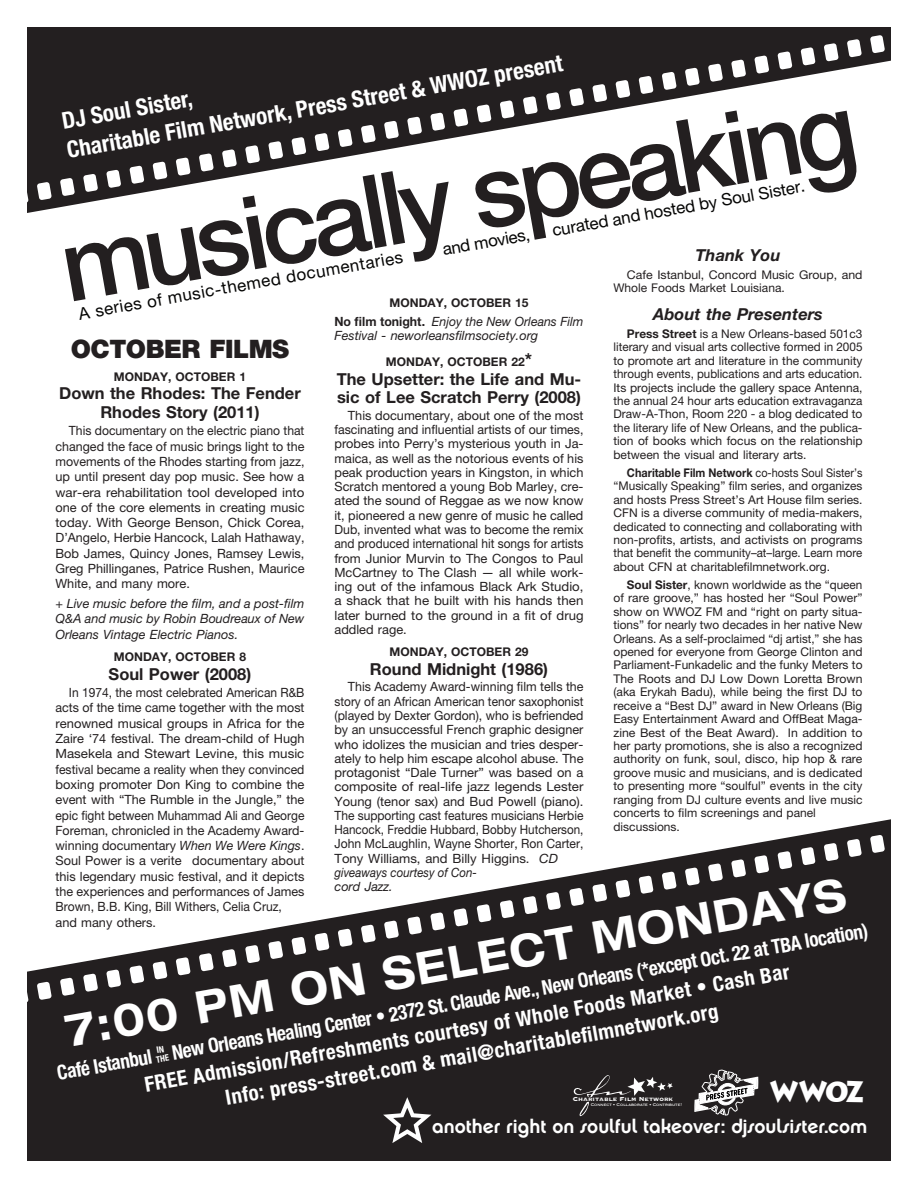
<style>
.page{position:relative;width:918px;height:1188px;background:#fff}
.page>*{position:absolute;margin:0;border:0;box-sizing:border-box;transform-origin:0 0}
.t1{font:500 101.85px "Helvetica Neue LT Pro";color:#231f20}
.t2{font:700 expanded 45px "Helvetica Neue LT Pro";color:#fff;scale:.87 1}
.t3{font:28.65px "Lithograph";color:#fff;scale:.92 1}
.t4{font:900 25.5px "Helvetica Neue LT Pro";letter-spacing:-.02em;color:#231f20}
.t5{font:700 condensed 23.1px/30px "Helvetica Neue LT Pro";color:#fff}
.t6{font:700 condensed 21px/27px "Helvetica Neue LT Pro";color:#fff;text-align:center}
.t7{font:700 condensed 20.25px "Helvetica Neue LT Pro";color:#fff;scale:.95 1}
.t8{font:19.05px "Chalet New York Nineteen Seventy";color:#fff}
.t9{font:16.95px "Helvetica Neue LT Pro";color:#050504}
.t10{font:700 16.5px/18.5px "Helvetica Neue LT Pro";color:#231f20;text-align:center}
.t11{font:italic 700 16.5px "Helvetica Neue LT Pro";color:#231f20}
.t12{font:12.75px/14.2px "Helvetica Neue LT Pro";color:#231f20;text-align:justify}
.t13{font:12.75px/15.3px "Helvetica Neue LT Pro";color:#231f20;scale:.94 1}
.t14{font:12.75px/15.3px "Helvetica Neue LT Pro";color:#231f20;text-align:justify;scale:.95 1}
.t15{font:italic 12.75px/15.3px "Helvetica Neue LT Pro";color:#231f20;text-align:justify}
.t16{font:12px/13.5px "Helvetica Neue LT Pro";color:#231f20}
.t17{font:12px/13.5px "Helvetica Neue LT Pro";color:#231f20;text-align:justify;scale:.91 1}
.t18{font:700 12px "Helvetica Neue LT Pro";color:#231f20}
.t19{font:7.5px "Copperplate Thirty Three BC";letter-spacing:-.005em;color:#fff}
.t20{font:3.75px "Copperplate Thirty One AB";color:#fff}
.s1{font-size:108px}
.s2{font-weight:700}
.s3{font-weight:700;font-style:normal}
.s4{font-size:18px}
.s5{font-style:italic}
</style>
<div class="page">
<svg style="left:27px;top:27px;width:864px;height:185px;fill:#231f20"></svg>
<div style="left:27px;top:819px;width:864px;height:342px;background:#231f20"></div>
<svg style="left:27px;top:827px;width:864px;height:185px;fill:#231f20"></svg>
<svg style="left:383px;top:1097px;width:48px;height:46px"></svg>
<svg style="left:694px;top:1067px;width:64px;height:49px"></svg>
<svg style="left:572px;top:1074px;width:102px;height:42px;background:#353132"></svg>
<svg style="left:156px;top:1046px;width:13px;height:17px"></svg>
<h3 class="t5" style="left:59px;top:106px;width:505px;rotate:-10deg">DJ Soul Sister,<br>Charitable Film Network, Press Street &amp; WWOZ present</h3>
<h1 class="t1" style="left:51px;top:207px;width:807px;rotate:-10deg">musically speakin<span class="s1">g</span></h1>
<h3 class="t9" style="left:551px;top:220px;width:258px;rotate:-10deg">curated and hosted by Soul Sister.</h3>
<h3 class="t9" style="left:441px;top:240px;width:90px;rotate:-10deg">and movies,</h3>
<h3 class="t11" style="left:696px;top:245px;width:86px">Thank You</h3>
<p class="t16" style="left:613px;top:268px;width:251px;text-indent:14px">Cafe Istanbul, Concord Music Group, and<br>Whole Foods Market Louisiana.</p>
<h3 class="t11" style="left:653px;top:304px;width:171px">About the Presenters</h3>
<p class="t16" style="left:613px;top:327px;width:251px;text-align:justify;text-indent:14px"><span class="s2">Press Street</span> is a New Orleans-based 501c3 literary and visual arts collective formed in 2005 to promote art and literature in the community through events, publications and arts education.<br>Its projects include the gallery space Antenna, the annual 24 hour arts education extravaganza Draw-A-Thon, Room 220 - a blog dedicated to the literary life of New Orleans, and the publica&shy;tion of books which focus on the relationship between the visual and literary arts.</p>
<p class="t17" style="left:613px;top:466px;width:275px;text-indent:14px"><span class="s2">Charitable Film Network</span> co-hosts Soul Sister’s “Musically Speaking” film series, and organizes and hosts Press Street’s Art House film series.<br>CFN is a diverse community of media-makers, dedicated to connecting and collaborating with non-profits, artists, and activists on programs that benefit the community–at–large. Learn more about CFN at charitablefilmnetwork.org.</p>
<p class="t16" style="left:613px;top:578px;width:251px;text-indent:14px"><span class="s2">Soul Sister</span>, known worldwide as the “queen of rare groove,” has hosted her “Soul Power” show on WWOZ FM and “right on party situa&shy;tions” for nearly two decades in her native New Orleans. As a self-proclaimed “dj artist,” she has opened for everyone from George Clinton and Parliament-Funkadelic and the funky Meters to The Roots and DJ Low Down Loretta Brown (aka Erykah Badu), while being the first DJ to receive a “Best DJ” award in New Orleans (Big Easy Entertainment Award and OffBeat Maga&shy;zine Best of the Beat Award). In addition to her party promotions, she is also a recognized authority on funk, soul, disco, hip hop &amp; rare groove music and musicians, and is dedicated to presenting more “soulful” events in the city ranging from DJ culture events and live music concerts to film screenings and panel discussions.</p>
<h3 class="t9" style="left:77px;top:304px;width:330px;rotate:-10deg">A series of music-themed documentaries</h3>
<p class="t18" style="left:390px;top:295px;width:140px">MONDAY, OCTOBER 15</p>
<p class="t15" style="left:334px;top:314px;width:250px;line-height:14.2px"><span class="s3">No film tonight.</span> Enjoy the New Orleans Film<br>Festival - neworleansfilmsociety.org</p>
<p class="t18" style="left:386px;top:355px;width:148px">MONDAY, OCTOBER 22<span class="s4">*</span></p>
<h3 class="t10" style="left:337px;top:369px;width:246px;text-align:left">The Upsetter: the Life and Mu&shy;sic of Lee Scratch Perry (2008)</h3>
<p class="t12" style="left:334px;top:408px;width:251px;text-indent:14px">This documentary, about one of the most fascinating and influential artists of our times, probes into Perry’s mysterious youth in Ja&shy;maica, as well as the notorious events of his peak production years in Kingston, in which Scratch mentored a young Bob Marley, cre&shy;ated the sound of Reggae as we now know it, pioneered a new genre of music he called Dub, invented what was to become the remix and produced international hit songs for artists from Junior Murvin to The Congos to Paul McCartney to The Clash — all while work&shy;ing out of the infamous Black Ark Studio, a shack that he built with his hands then later burned to the ground in a fit of drug addled rage.</p>
<p class="t18" style="left:390px;top:645px;width:140px">MONDAY, OCTOBER 29</p>
<h3 class="t10" style="left:370px;top:659px;width:180px">Round Midnight (1986)</h3>
<p class="t12" style="left:334px;top:680px;width:251px;text-align:left;text-indent:14px">This Academy Award-winning film tells the story of an African American tenor saxophonist (played by Dexter Gordon), who is befriended by an unsuccessful French graphic designer who idolizes the musician and tries desper&shy;ately to help him escape alcohol abuse. The protagonist “Dale Turner” was based on a composite of real-life jazz legends Lester Young (tenor sax) and Bud Powell (piano).<br>The supporting cast features musicians Herbie Hancock, Freddie Hubbard, Bobby Hutcherson, John McLaughlin, Wayne Shorter, Ron Carter, Tony Williams, and Billy Higgins. <span class="s5">CD giveaways courtesy of Con-<br>cord Jazz.</span></p>
<h3 class="t4" style="left:71px;top:334px;width:220px">OCTOBER FILMS</h3>
<p class="t18" style="left:114px;top:369px;width:134px">MONDAY, OCTOBER 1</p>
<h3 class="t10" style="left:59px;top:384px;width:243px">Down the Rhodes: The Fender<br>Rhodes Story (2011)</h3>
<p class="t14" style="left:55px;top:423px;width:264px;text-indent:14px">This documentary on the electric piano that changed the face of music brings light to the movements of the Rhodes starting from jazz, up until present day pop music. See how a war-era rehabilitation tool developed into one of the core elements in creating music today. With George Benson, Chick Corea, D’Angelo, Herbie Hancock, Lalah Hathaway, Bob James, Quincy Jones, Ramsey Lewis, Greg Phillinganes, Patrice Rushen, Maurice White, and many more.</p>
<p class="t15" style="left:55px;top:596px;width:251px">+ Live music before the film, and a post-film Q&amp;A and music by Robin Boudreaux of New Orleans Vintage Electric Pianos.</p>
<p class="t18" style="left:114px;top:649px;width:134px">MONDAY, OCTOBER 8</p>
<h3 class="t10" style="left:109px;top:664px;width:144px">Soul Power (2008)</h3>
<p class="t13" style="left:55px;top:685px;width:266px;text-indent:14px">In 1974, the most celebrated American R&amp;B acts of the time came together with the most renowned musical groups in Africa for the Zaire ‘74 festival. The dream-child of Hugh Masekela and Stewart Levine, this music festival became a reality when they convinced boxing promoter Don King to combine the event with “The Rumble in the Jungle,” the epic fight between Muhammad Ali and George Foreman, chronicled in the Academy Award&shy;winning documentary <span class="s5">When We Were Kings</span>.<br>Soul Power is a verité documentary about this legendary music festival, and it depicts the experiences and performances of James Brown, B.B. King, Bill Withers, Celia Cruz, and many others.</p>
<h2 class="t2" style="left:61px;top:1003px;width:912px;rotate:-10deg">7:00 PM ON SELECT MONDAYS</h2>
<h3 class="t7" style="left:55px;top:1061px;width:103px;rotate:-10deg">Café Istanbul</h3>
<h3 class="t7" style="left:170px;top:1041px;width:745px;rotate:-10deg">New Orleans Healing Center • 2372 St. Claude Ave., New Orleans (*except Oct. 22 at TBA location)</h3>
<h3 class="t6" style="left:143px;top:1071px;width:656px;rotate:-10deg">FREE Admission/Refreshments courtesy of Whole Foods Market • Cash Bar<br>Info: press-street.com &amp; mail@charitablefi lmnetwork.org</h3>
<h3 class="t3" style="left:770px;top:1079px;width:106px">WWOZ</h3>
<p class="t19" style="left:573px;top:1095px;width:102px">Charitable Film Network</p>
<p class="t20" style="left:591px;top:1103px;width:93px">CONNECT • COLLABORATE • CONTRIBUTE!</p>
<h3 class="t8" style="left:432px;top:1114px;width:437px">another right on soulful takeover: djsoulsister.com</h3>
</div>
